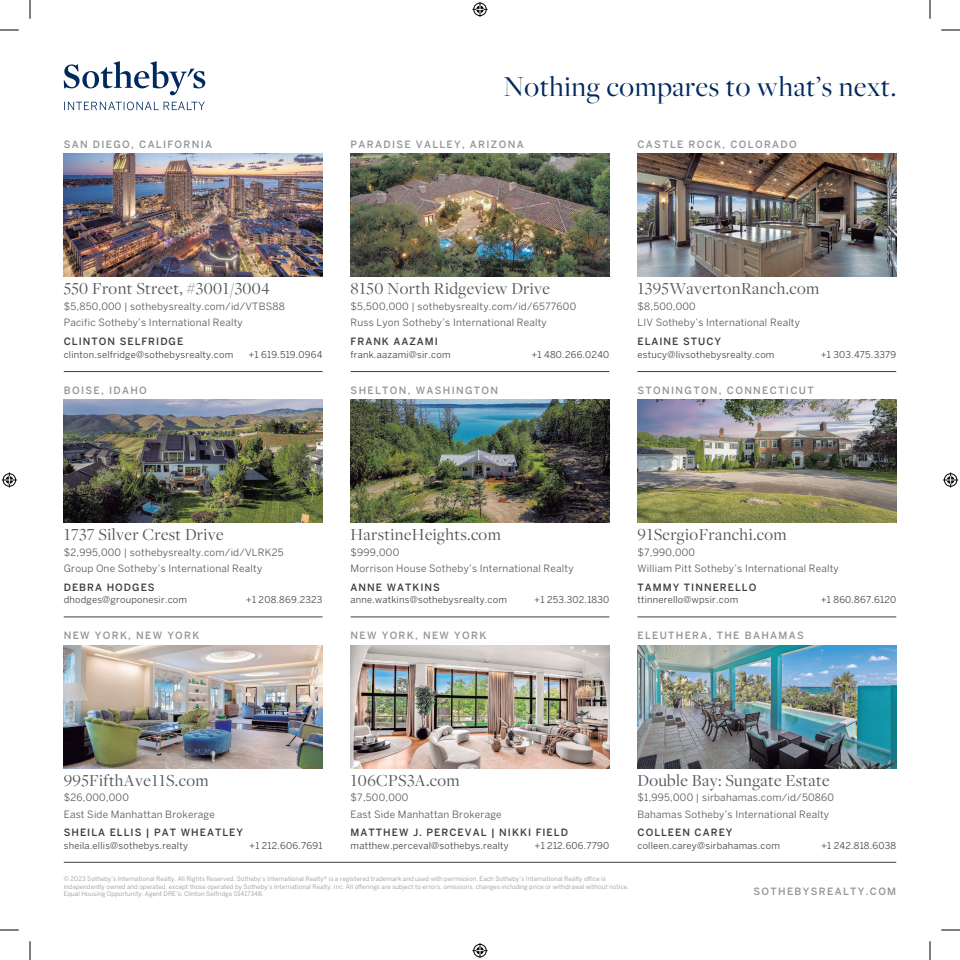
<style>
.page{position:relative;width:960px;height:960px;background:#fff}
.page>*{position:absolute;margin:0;border:0;box-sizing:border-box;transform-origin:0 0}
.t1{font:30px "Freight Big Pro";letter-spacing:.02em;color:#00295c}
.t2{font:17.5px "Freight Disp Pro";letter-spacing:.02em;color:#545557}
.t3{font:10px/16.2px "Benton Sans";letter-spacing:.02em;color:#545557}
.t4{font:500 10px "Benton Sans";letter-spacing:.135em;color:#939598}
.t5{font:500 10px "Benton Sans";letter-spacing:.1em;color:#3e3e3f}
.t6{font:9.38px "Benton Sans";letter-spacing:.02em;color:#3e3e3f}
.t7{font:6.25px/7.5px "Benton Sans";letter-spacing:.005em;color:#939598}
</style>
<div class="page">
<svg style="left:64px;top:61px;width:141px;height:34px"></svg>
<svg style="left:64px;top:102px;width:141px;height:8px"></svg>
<img style="left:64px;top:154px;width:258px;height:123px">
<img style="left:64px;top:399px;width:258px;height:123px">
<img style="left:351px;top:399px;width:258px;height:123px">
<img style="left:638px;top:154px;width:258px;height:123px">
<img style="left:64px;top:645px;width:258px;height:123px">
<img style="left:638px;top:645px;width:258px;height:123px">
<img style="left:638px;top:399px;width:258px;height:123px">
<img style="left:351px;top:645px;width:258px;height:123px">
<img style="left:351px;top:154px;width:258px;height:123px">
<hr style="left:64px;top:862px;width:832px;height:1px;background:#3e3e3f">
<hr style="left:64px;top:371px;width:258px;height:1px;background:#3e3e3f">
<hr style="left:351px;top:371px;width:258px;height:1px;background:#3e3e3f">
<hr style="left:638px;top:371px;width:258px;height:1px;background:#3e3e3f">
<hr style="left:64px;top:617px;width:258px;height:1px;background:#3e3e3f">
<hr style="left:351px;top:617px;width:258px;height:1px;background:#3e3e3f">
<hr style="left:638px;top:617px;width:258px;height:1px;background:#3e3e3f">
<svg style="left:0;top:29px;width:19px;height:2px"></svg>
<svg style="left:941px;top:29px;width:19px;height:2px"></svg>
<svg style="left:0;top:929px;width:19px;height:2px"></svg>
<svg style="left:941px;top:929px;width:19px;height:2px"></svg>
<svg style="left:29px;top:0;width:2px;height:19px"></svg>
<svg style="left:29px;top:941px;width:2px;height:19px"></svg>
<svg style="left:929px;top:0;width:2px;height:19px"></svg>
<svg style="left:929px;top:941px;width:2px;height:19px"></svg>
<svg style="left:472px;top:2px;width:16px;height:15px"></svg>
<svg style="left:472px;top:943px;width:16px;height:15px"></svg>
<svg style="left:2px;top:472px;width:15px;height:16px"></svg>
<svg style="left:943px;top:472px;width:15px;height:16px"></svg>
<p class="t4" style="left:64px;top:138px;width:150px">SAN DIEGO, CALIFORNIA</p>
<h1 class="t1" style="left:503px;top:67px;width:394px">Nothing compares to what’s next.</h1>
<p class="t4" style="left:351px;top:138px;width:175px">PARADISE VALLEY, ARIZONA</p>
<p class="t4" style="left:637px;top:138px;width:161px">CASTLE ROCK, COLORADO</p>
<h2 class="t2" style="left:64px;top:277px;width:207px">550 Front Street, #3001/3004</h2>
<p class="t3" style="left:64px;top:298px;width:223px">$5,850,000 | sothebysrealty.com/id/VTBS88<br>Pacific Sotheby’s International Realty</p>
<p class="t5" style="left:64px;top:335px;width:121px">CLINTON SELFRIDGE</p>
<p class="t6" style="left:64px;top:349px;width:171px">clinton.selfridge@sothebysrealty.com</p>
<p class="t6" style="left:248px;top:349px;width:76px">+1 619.519.0964</p>
<h2 class="t2" style="left:351px;top:277px;width:201px">8150 North Ridgeview Drive</h2>
<p class="t3" style="left:351px;top:298px;width:227px">$5,500,000 | sothebysrealty.com/id/6577600<br>Russ Lyon Sotheby’s International Realty</p>
<p class="t5" style="left:351px;top:335px;width:89px">FRANK AAZAMI</p>
<p class="t6" style="left:351px;top:349px;width:102px">frank.aazami@sir.com</p>
<p class="t6" style="left:531px;top:349px;width:79px">+1 480.266.0240</p>
<h2 class="t2" style="left:638px;top:277px;width:184px">1395WavertonRanch.com</h2>
<p class="t3" style="left:638px;top:298px;width:164px">$8,500,000<br>LIV Sotheby’s International Realty</p>
<p class="t5" style="left:638px;top:335px;width:85px">ELAINE STUCY</p>
<p class="t6" style="left:638px;top:349px;width:139px">estucy@livsothebysrealty.com</p>
<p class="t6" style="left:821px;top:349px;width:77px">+1 303.475.3379</p>
<p class="t4" style="left:64px;top:384px;width:85px">BOISE, IDAHO</p>
<p class="t4" style="left:351px;top:384px;width:149px">SHELTON, WASHINGTON</p>
<p class="t4" style="left:637px;top:384px;width:178px">STONINGTON, CONNECTICUT</p>
<h2 class="t2" style="left:64px;top:523px;width:161px">1737 Silver Crest Drive</h2>
<p class="t3" style="left:64px;top:544px;width:221px">$2,995,000 | sothebysrealty.com/id/VLRK25<br>Group One Sotheby’s International Realty</p>
<p class="t5" style="left:64px;top:581px;width:92px">DEBRA HODGES</p>
<p class="t6" style="left:64px;top:594px;width:125px">dhodges@grouponesir.com</p>
<p class="t6" style="left:246px;top:594px;width:78px">+1 208.869.2323</p>
<h2 class="t2" style="left:351px;top:523px;width:152px">HarstineHeights.com</h2>
<p class="t3" style="left:351px;top:544px;width:225px">$999,000<br>Morrison House Sotheby’s International Realty</p>
<p class="t5" style="left:351px;top:581px;width:91px">ANNE WATKINS</p>
<p class="t6" style="left:351px;top:594px;width:158px">anne.watkins@sothebysrealty.com</p>
<p class="t6" style="left:534px;top:594px;width:77px">+1 253.302.1830</p>
<h2 class="t2" style="left:638px;top:523px;width:151px">91SergioFranchi.com</h2>
<p class="t3" style="left:638px;top:544px;width:203px">$7,990,000<br>William Pitt Sotheby’s International Realty</p>
<p class="t5" style="left:638px;top:581px;width:120px">TAMMY TINNERELLO</p>
<p class="t6" style="left:638px;top:594px;width:102px">ttinnerello@wpsir.com</p>
<p class="t6" style="left:821px;top:594px;width:77px">+1 860.867.6120</p>
<p class="t4" style="left:64px;top:630px;width:137px">NEW YORK, NEW YORK</p>
<p class="t4" style="left:637px;top:630px;width:168px">ELEUTHERA, THE BAHAMAS</p>
<p class="t4" style="left:351px;top:630px;width:137px">NEW YORK, NEW YORK</p>
<h2 class="t2" style="left:64px;top:769px;width:146px">995FifthAve11S.com</h2>
<p class="t3" style="left:64px;top:790px;width:153px">$26,000,000<br>East Side Manhattan Brokerage</p>
<p class="t5" style="left:64px;top:827px;width:181px">SHEILA ELLIS | PAT WHEATLEY</p>
<p class="t6" style="left:64px;top:840px;width:126px">sheila.ellis@sothebys.realty</p>
<p class="t6" style="left:249px;top:840px;width:75px">+1 212.606.7691</p>
<h2 class="t2" style="left:351px;top:769px;width:111px">106CPS3A.com</h2>
<p class="t3" style="left:351px;top:790px;width:153px">$7,500,000<br>East Side Manhattan Brokerage</p>
<p class="t5" style="left:351px;top:827px;width:219px">MATTHEW J. PERCEVAL | NIKKI FIELD</p>
<p class="t6" style="left:351px;top:840px;width:160px">matthew.perceval@sothebys.realty</p>
<p class="t6" style="left:535px;top:840px;width:76px">+1 212.606.7790</p>
<h2 class="t2" style="left:638px;top:769px;width:194px">Double Bay: Sungate Estate</h2>
<p class="t3" style="left:638px;top:790px;width:198px">$1,995,000 | sirbahamas.com/id/50860<br>Bahamas Sotheby’s International Realty</p>
<p class="t5" style="left:638px;top:827px;width:97px">COLLEEN CAREY</p>
<p class="t6" style="left:638px;top:840px;width:144px">colleen.carey@sirbahamas.com</p>
<p class="t6" style="left:821px;top:840px;width:77px">+1 242.818.6038</p>
<p class="t7" style="left:64px;top:875px;width:567px">© 2023 Sotheby’s International Realty. All Rights Reserved. Sotheby’s International Realty® is a registered trademark and used with permission. Each Sotheby’s International Realty office is independently owned and operated, except those operated by Sotheby’s International Realty, Inc. All offerings are subject to errors, omissions, changes including price or withdrawal without notice.<br>Equal Housing Opportunity. Agent DRE’s: Clinton Selfridge 01417348.</p>
<p class="t4" style="left:753px;top:886px;width:144px">SOTHEBYSREALTY.COM</p>
</div>
